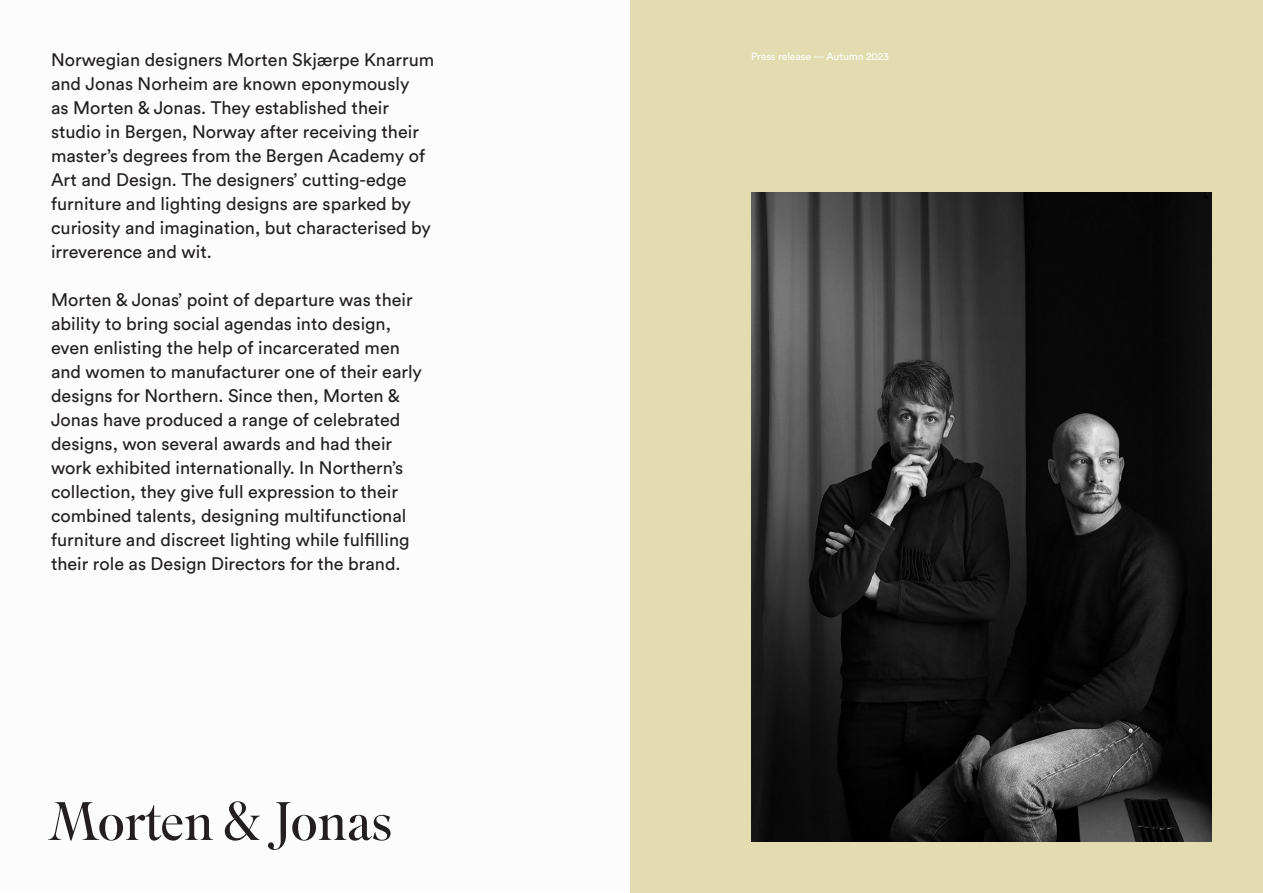
<style>
.page{position:relative;width:1263px;height:893px;background:#fff}
.page>*{position:absolute;margin:0;border:0;box-sizing:border-box;transform-origin:0 0}
.t1{font:300 54px "Superior Title";letter-spacing:-.015em;color:#231f20}
.t2{font:18px/24px "Circular Std";color:#231f20}
.t3{font:10.5px "Circular Std";letter-spacing:-.01em;color:#fff}
</style>
<div class="page">
<div style="left:631px;top:0;width:632px;height:893px;background:#e3dcb0"></div>
<img style="left:751px;top:193px;width:461px;height:649px">
<p class="t2" style="left:51px;top:47px;width:385px">Norwegian designers Morten Skjærpe Knarrum</p>
<p class="t3" style="left:751px;top:49px;width:140px">Press release — Autumn 2023</p>
<p class="t2" style="left:51px;top:71px;width:381px">and Jonas Norheim are known eponymously as Morten &amp; Jonas. They established their studio in Bergen, Norway after receiving their master’s degrees from the Bergen Academy of Art and Design. The designers’ cutting-edge furniture and lighting designs are sparked by curiosity and imagination, but characterised by irreverence and wit.</p>
<p class="t2" style="left:51px;top:287px;width:372px">Morten &amp; Jonas’ point of departure was their ability to bring social agendas into design, even enlisting the help of incarcerated men and women to manufacturer one of their early designs for Northern. Since then, Morten &amp; Jonas have produced a range of celebrated designs, won several awards and had their work exhibited internationally. In Northern’s collection, they give full expression to their combined talents, designing multifunctional furniture and discreet lighting while fulfilling their role as Design Directors for the brand.</p>
<p class="t1" style="left:48px;top:789px;width:346px">Morten &amp; Jonas</p>
</div>
